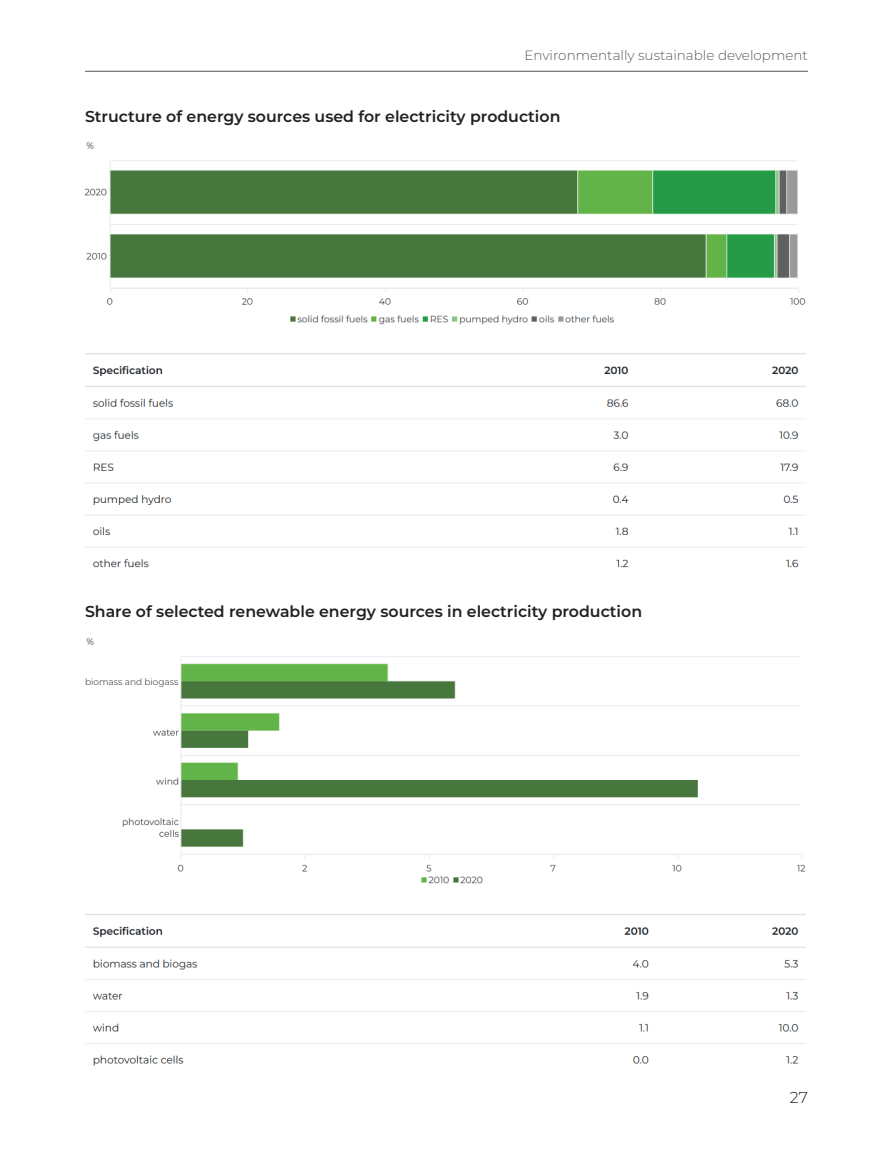
<style>
.page{position:relative;width:893px;height:1149px;background:#fff}
.page>*{position:absolute;margin:0;border:0;box-sizing:border-box;transform-origin:0 0}
.wykres{font:600 15.75px "Montserrat";color:#231f20}
.t1{font:300 15.75px "Montserrat";color:#231f20}
.t2{font:300 13.5px "Montserrat";color:#57585a}
.t3{font:300 9px "Montserrat";color:#231f20}
</style>
<div class="page">
<hr style="left:85px;top:71px;width:723px;height:1px;background:#57585a">
<img style="left:85px;top:142px;width:721px;height:426px">
<img style="left:85px;top:638px;width:721px;height:428px">
<div style="left:85px;top:676px;width:94px;height:24px;background:#fff"></div>
<p class="t2" style="left:525px;top:46px;width:285px">Environmentally sustainable development</p>
<p class="wykres" style="left:85px;top:105px;width:477px">Structure of energy sources used for electricity production</p>
<p class="wykres" style="left:85px;top:600px;width:559px">Share of selected renewable energy sources in electricity production</p>
<p class="t3" style="left:85px;top:675px;width:95px">biomass and biogass</p>
<p class="t1" style="left:790px;top:1085px;width:19px">27</p>
</div>
